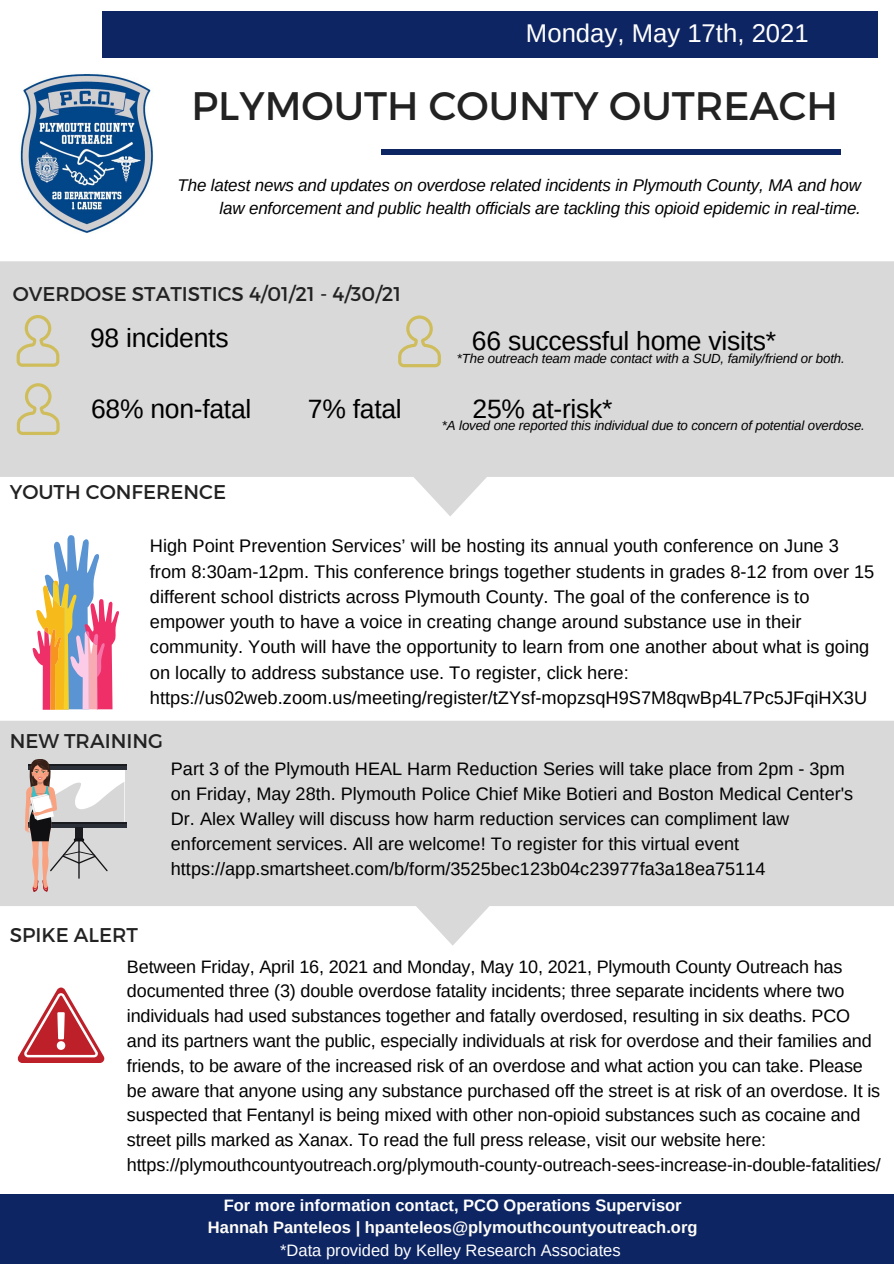
<style>
.page{position:relative;width:894px;height:1264px;background:#fff}
.page>*{position:absolute;margin:0;border:0;box-sizing:border-box;transform-origin:0 0}
.t1{font:39.75px "Montserrat";color:#222}
.t2{font:26.55px "Arimo";letter-spacing:-.01em;color:#000}
.t3{font:25.65px "Arimo";color:#fff}
.t4{font:19.8px "Montserrat";color:#222}
.t5{font:19.8px "Arimo";letter-spacing:.05em;color:#fff}
.t6{font:18.3px/25.2px "Arimo";color:#000}
.t7{font:18.15px/24.9px "Arimo";color:#000}
.t8{font:18px/24.8px "Arimo";letter-spacing:-.01em;color:#000}
.t9{font:italic 16.95px/23.1px "Arimo";letter-spacing:-.01em;color:#000;text-align:right}
.t10{font:700 16.5px "Arimo";color:#fffdf7}
.t11{font:700 16.5px "Arimo";color:#fff}
.t12{font:16.5px "Arimo";color:#fff}
.t13{font:italic 13.2px "Arimo";letter-spacing:-.01em;color:#000}
</style>
<div class="page">
<div style="left:0;top:1193px;width:893px;height:70px;background:#0d2563"></div>
<div style="left:381px;top:149px;width:459px;height:6px;background:#0d2563"></div>
<svg style="left:0;top:721px;width:893px;height:224px;fill:#d9d9d9"></svg>
<svg style="left:0;top:261px;width:893px;height:255px;fill:#d9d9d9"></svg>
<svg style="left:17px;top:315px;width:42px;height:52px;background:#d6d1b9"></svg>
<svg style="left:17px;top:383px;width:43px;height:52px;background:#d6d1b9"></svg>
<svg style="left:398px;top:315px;width:43px;height:52px;background:#d6d2ba"></svg>
<img style="left:20px;top:74px;width:134px;height:159px">
<div style="left:103px;top:12px;width:774px;height:46px;background:#0d2563"></div>
<svg style="left:18px;top:987px;width:86px;height:75px"></svg>
<div style="left:57px;top:1041px;width:8px;height:8px;background:#fff;border-radius:50%"></div>
<svg style="left:124px;top:765px;width:3px;height:4px"></svg>
<hr style="left:29px;top:763px;width:98px;height:2px;background:#191b1f">
<svg style="left:124px;top:823px;width:3px;height:4px"></svg>
<hr style="left:29px;top:822px;width:98px;height:1px;background:#191b1f">
<svg style="left:25px;top:759px;width:99px;height:132px"></svg>
<svg style="left:32px;top:535px;width:87px;height:174px"></svg>
<h3 class="t3" style="left:526px;top:17px;width:284px">Monday, May 17th, 2021</h3>
<p class="t5" style="left:512px;top:29px;width:303px">Wednesday, October 9th, 2019</p>
<h1 class="t1" style="left:191px;top:81px;width:648px">PLYMOUTH COUNTY OUTREACH</h1>
<p class="t9" style="left:177px;top:173px;width:684px">The latest news and updates on overdose related incidents in Plymouth County, MA and how law enforcement and public health officials are tackling this opioid epidemic in real-time.</p>
<p class="t4" style="left:13px;top:281px;width:390px">OVERDOSE STATISTICS 4/01/21 - 4/30/21</p>
<h2 class="t2" style="left:90px;top:321px;width:140px">98 incidents</h2>
<h2 class="t2" style="left:472px;top:323px;width:305px">66 successful home visits*</h2>
<p class="t13" style="left:456px;top:349px;width:389px">*The outreach team made contact with a SUD, family/friend or both.</p>
<h2 class="t2" style="left:91px;top:392px;width:162px">68% non-fatal</h2>
<h2 class="t2" style="left:308px;top:392px;width:95px">7% fatal</h2>
<h2 class="t2" style="left:472px;top:392px;width:141px">25% at-risk*</h2>
<p class="t13" style="left:442px;top:416px;width:424px">*A loved one reported this individual due to concern of potential overdose.</p>
<p class="t4" style="left:10px;top:479px;width:218px">YOUTH CONFERENCE</p>
<p class="t6" style="left:150px;top:533px;width:725px">High Point Prevention Services’ will be hosting its annual youth conference on June 3 from 8:30am-12pm. This conference brings together students in grades 8-12 from over 15 different school districts across Plymouth County. The goal of the conference is to empower youth to have a voice in creating change around substance use in their community. Youth will have the opportunity to learn from one another about what is going on locally to address substance use. To register, click here: https://us02web.zoom.us/meeting/register/tZYsf-mopzsqH9S7M8qwBp4L7Pc5JFqiHX3U</p>
<p class="t4" style="left:10px;top:728px;width:155px">NEW TRAINING</p>
<p class="t7" style="left:171px;top:756px;width:683px">Part 3 of the Plymouth HEAL Harm Reduction Series will take place from 2pm - 3pm on Friday, May 28th. Plymouth Police Chief Mike Botieri and Boston Medical Center's Dr. Alex Walley will discuss how harm reduction services can compliment law enforcement services. All are welcome! To register for this virtual event https://app.smartsheet.com/b/form/3525bec123b04c23977fa3a18ea75114</p>
<p class="t4" style="left:10px;top:923px;width:130px">SPIKE ALERT</p>
<p class="t8" style="left:127px;top:954px;width:755px">Between Friday, April 16, 2021 and Monday, May 10, 2021, Plymouth County Outreach has documented three (3) double overdose fatality incidents; three separate incidents where two individuals had used substances together and fatally overdosed, resulting in six deaths. PCO and its partners want the public, especially individuals at risk for overdose and their families and friends, to be aware of the increased risk of an overdose and what action you can take. Please be aware that anyone using any substance purchased off the street is at risk of an overdose. It is suspected that Fentanyl is being mixed with other non-opioid substances such as cocaine and street pills marked as Xanax. To read the full press release, visit our website here: https://plymouthcountyoutreach.org/plymouth-county-outreach-sees-increase-in-double-fatalities/</p>
<p class="t11" style="left:224px;top:1193px;width:459px">For more information contact, PCO Operations Supervisor</p>
<p class="t10" style="left:208px;top:1216px;width:491px">Hannah Panteleos | hpanteleos@plymouthcountyoutreach.org</p>
<p class="t12" style="left:280px;top:1239px;width:342px">*Data provided by Kelley Research Associates</p>
</div>
